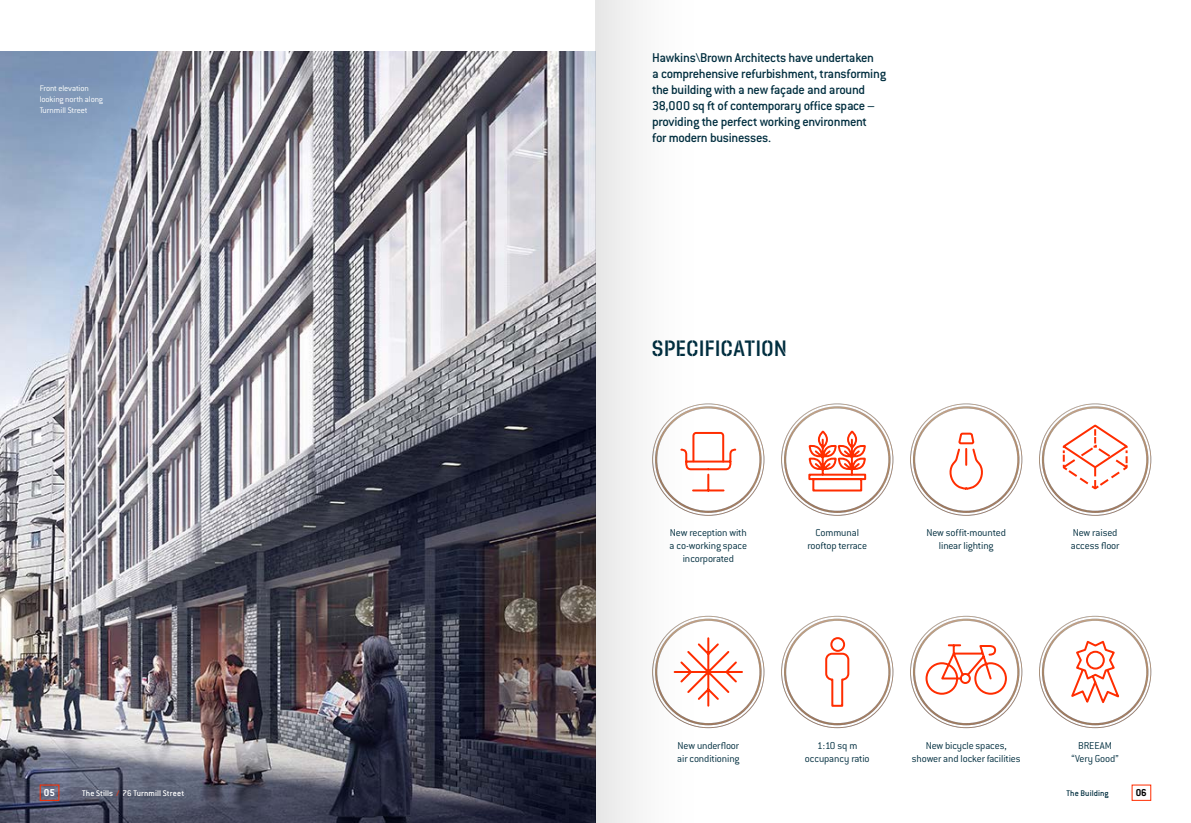
<style>
.page{position:relative;width:1191px;height:823px;background:#fff}
.page>*{position:absolute;margin:0;border:0;box-sizing:border-box;transform-origin:0 0}
.t1{font:22px "Dezen Stencil 02 Condensed 7";letter-spacing:.055em;color:#002e3f}
.t2{font:500 14px/16px "Conduit ITC";letter-spacing:-.02em;color:#002e3f}
.t3{font:300 11px/13px "Conduit ITC";letter-spacing:-.015em;color:#002e3f;text-align:center}
.t4{font:700 11px "Conduit ITC";color:#fff}
.t5{font:700 11px "Conduit ITC";color:#000}
.t6{font:300 9px/11px "Conduit ITC";letter-spacing:-.015em;color:#fff}
.t7{font:500 9px "Conduit ITC";letter-spacing:.01em;color:#fff}
.t8{font:500 9px "Conduit ITC";letter-spacing:.005em;color:#002e3f}
.s1{color:#ff2d00}
</style>
<div class="page">
<img style="left:0;top:51px;width:595px;height:771px">
<svg style="left:695px;top:615px;width:69px;height:112px"></svg>
<svg style="left:1039px;top:403px;width:112px;height:112px"></svg>
<svg style="left:910px;top:615px;width:112px;height:112px"></svg>
<svg style="left:910px;top:403px;width:112px;height:112px"></svg>
<svg style="left:781px;top:615px;width:112px;height:112px"></svg>
<svg style="left:781px;top:403px;width:112px;height:112px"></svg>
<svg style="left:1039px;top:615px;width:112px;height:112px"></svg>
<svg style="left:695px;top:403px;width:69px;height:112px"></svg>
<div style="left:595px;top:0;width:100px;height:822px;background:linear-gradient(to right,#e8eaea,#fffcfb)"></div>
<div style="left:40px;top:784px;width:19px;height:16px;border:1px solid #ff2d00"></div>
<p class="t6" style="left:40px;top:83px;width:65px">Front elevation looking north along<br>Turnmill Street</p>
<p class="t2" style="left:652px;top:49px;width:235px">Hawkins\Brown Architects have undertaken<br>a comprehensive refurbishment, transforming the building with a new façade and around 38,000 sq ft of contemporary office space – providing the perfect working environment<br>for modern businesses.</p>
<h1 class="t1" style="left:652px;top:336px;width:136px">SPECIFICATION</h1>
<p class="t3" style="left:669px;top:526px;width:79px">New reception with a co-working space incorporated</p>
<p class="t3" style="left:926px;top:526px;width:81px">New soffit-mounted linear lighting</p>
<p class="t3" style="left:1071px;top:526px;width:50px;text-align:left">New raised access floor</p>
<p class="t3" style="left:807px;top:526px;width:61px">Communal rooftop terrace</p>
<p class="t3" style="left:677px;top:738px;width:64px;text-align:left">New underfloor air conditioning</p>
<p class="t3" style="left:911px;top:738px;width:110px">New bicycle spaces, shower and locker facilities</p>
<p class="t3" style="left:1071px;top:738px;width:49px">BREEAM “Very Good”</p>
<p class="t3" style="left:805px;top:738px;width:66px">1:10 sq m occupancy ratio</p>
<p class="t4" style="left:44px;top:785px;width:13px">05</p>
<p class="t7" style="left:82px;top:787px;width:104px">The Stills <span class="s1">/</span> 76 Turnmill Street</p>
<p class="t8" style="left:1066px;top:787px;width:44px">The Building</p>
<p class="t5" style="left:1135px;top:785px;width:13px">06</p>
</div>
